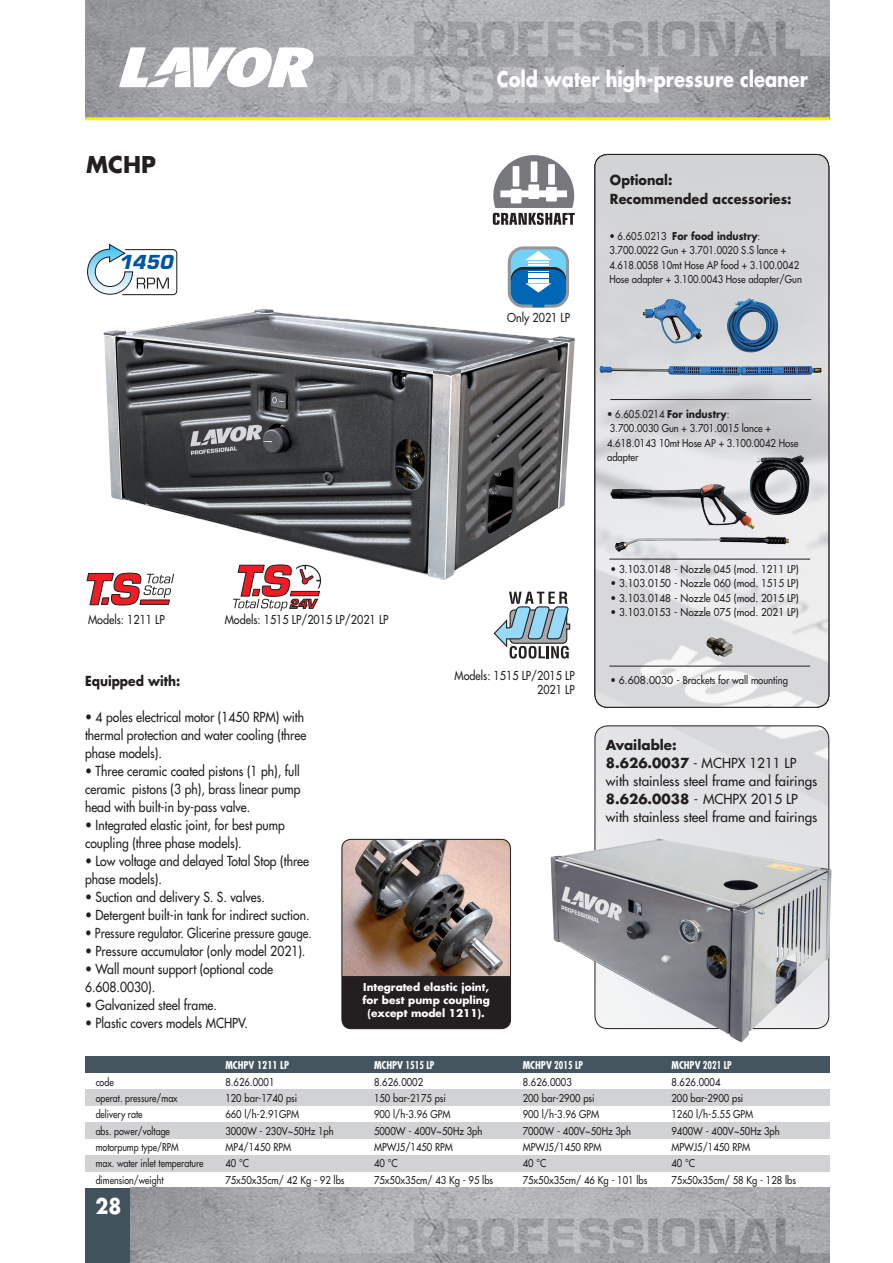
<style>
.page{position:relative;width:893px;height:1263px;background:#fff}
.page>*{position:absolute;margin:0;border:0;box-sizing:border-box;transform-origin:0 0}
.t1{font:700 22.5px "Futura Std";color:#231f20}
.t2{font:700 21px "Futura Std";color:#fff;scale:.85 1}
.t3{font:700 21px "Futura Std";color:#fff;scale:.9 1}
.t4{font:italic 700 18.75px "Eurostile LT Std";color:#0155a2}
.t5{font:500 13.5px/18px "Futura Std";color:#231f20;scale:.9 1}
.t6{font:500 13.5px/18px "Futura Std";color:#231f20}
.t7{font:500 13.5px "Futura Std";color:#231f20;scale:.85 1}
.t8{font:700 13.5px/18.6px "Futura Std";color:#231f20;scale:.95 1}
.t9{font:700 13.5px "Futura Std";color:#231f20;scale:.9 1}
.t10{font:500 12px/14.4px "Futura Std";color:#231f20;text-align:right;scale:.9 1}
.t11{font:500 10.5px/14.4px "Futura Std";color:#231f20;scale:.9 1}
.t12{font:500 10.5px "Futura Std";color:#231f20;scale:.95 1}
.t13{font:500 10.5px "Futura Std";color:#231f20;scale:.85 1}
.t14{font:700 10.5px/13px "Futura Std";color:#fff;text-align:center}
.t15{font:700 condensed 10.5px "Futura Std";color:#fff}
.s1{font-weight:700}
</style>
<div class="page">
<img style="left:85px;top:0;width:744px;height:117px">
<hr style="left:85px;top:117px;width:744px;height:3px;background:#fff101">
<div style="left:85px;top:1188px;width:47px;height:75px;background:#40525b"></div>
<img style="left:131px;top:1188px;width:698px;height:75px">
<div style="left:85px;top:1089px;width:744px;height:17px;background:#d1d2d4"></div>
<div style="left:85px;top:1057px;width:744px;height:16px;background:#45555f"></div>
<div style="left:85px;top:1122px;width:744px;height:17px;background:#d1d2d4"></div>
<div style="left:85px;top:1155px;width:744px;height:16px;background:#d1d2d4"></div>
<svg style="left:594px;top:163px;width:236px;height:676px;background:#dcddde"></svg>
<svg style="left:119px;top:47px;width:195px;height:40px"></svg>
<img style="left:595px;top:154px;width:234px;height:553px">
<div style="left:595px;top:154px;width:234px;height:554px;border:1px solid #231f20;border-radius:13px"></div>
<svg style="left:493px;top:155px;width:82px;height:70px"></svg>
<svg style="left:87px;top:243px;width:91px;height:53px"></svg>
<svg style="left:233px;top:580px;width:88px;height:31px"></svg>
<svg style="left:86px;top:572px;width:87px;height:34px"></svg>
<svg style="left:493px;top:592px;width:78px;height:67px"></svg>
<div style="left:342px;top:839px;width:168px;height:190px;background:#231f20;border-radius:9px"></div>
<img style="left:342px;top:839px;width:168px;height:137px">
<div style="left:342px;top:839px;width:169px;height:190px;border:1px solid #231f20;border-radius:9px"></div>
<img style="left:104px;top:309px;width:471px;height:271px">
<div style="left:508px;top:246px;width:61px;height:62px;border:6px solid #939598;border-radius:13px"></div>
<div style="left:511px;top:249px;width:55px;height:56px;background:#72d1f6;border-radius:13px"></div>
<svg style="left:525px;top:251px;width:26px;height:9px"></svg>
<hr style="left:528px;top:261px;width:21px;height:2px;background:#fff">
<hr style="left:528px;top:264px;width:21px;height:2px;background:#fff">
<svg style="left:511px;top:267px;width:55px;height:40px;background:#3882b8"></svg>
<img style="left:551px;top:839px;width:280px;height:203px">
<hr style="left:609px;top:666px;width:201px;height:1px;background:#231f20">
<hr style="left:609px;top:559px;width:201px;height:1px;background:#231f20">
<img style="left:609px;top:531px;width:181px;height:28px">
<img style="left:706px;top:637px;width:27px;height:20px">
<img style="left:749px;top:455px;width:60px;height:60px">
<img style="left:610px;top:484px;width:105px;height:26px">
<img style="left:643px;top:299px;width:59px;height:44px">
<img style="left:726px;top:297px;width:52px;height:56px">
<hr style="left:610px;top:399px;width:201px;height:1px;background:#231f20">
<img style="left:600px;top:366px;width:222px;height:9px">
<h1 class="t1" style="left:86px;top:150px;width:71px">MCHP</h1>
<h3 class="t4" style="left:118px;top:251px;width:56px">1450</h3>
<p class="t10" style="left:88px;top:612px;width:87px">Models: 1211 LP</p>
<p class="t10" style="left:225px;top:612px;width:183px">Models: 1515 LP/2015 LP/2021 LP</p>
<h2 class="t2" style="left:497px;top:65px;width:367px">Cold water high-pressure cleaner</h2>
<p class="t8" style="left:610px;top:170px;width:193px">Optional:<br>Recommended accessories:</p>
<p class="t10" style="left:507px;top:310px;width:71px">Only 2021 LP</p>
<p class="t11" style="left:609px;top:229px;width:215px">• 6.605.0213 <span class="s1">For food industry</span>:<br>3.700.0022 Gun + 3.701.0020 S.S lance + 4.618.0058 10mt Hose AP food + 3.100.0042<br>Hose adapter + 3.100.0043 Hose adapter/Gun</p>
<p class="t11" style="left:607px;top:407px;width:214px">• 6.605.0214 <span class="s1">For industry</span>:<br>3.700.0030 Gun + 3.701.0015 lance +<br>4.618.0143 10mt Hose AP + 3.100.0042 Hose adapter</p>
<p class="t12" style="left:610px;top:562px;width:200px">• 3.103.0148 - Nozzle 045 (mod. 1211 LP)</p>
<p class="t12" style="left:610px;top:577px;width:200px">• 3.103.0150 - Nozzle 060 (mod. 1515 LP)</p>
<p class="t12" style="left:610px;top:591px;width:200px">• 3.103.0148 - Nozzle 045 (mod. 2015 LP)</p>
<p class="t12" style="left:610px;top:605px;width:200px">• 3.103.0153 - Nozzle 075 (mod. 2021 LP)</p>
<p class="t9" style="left:85px;top:672px;width:108px">Equipped with:</p>
<p class="t5" style="left:85px;top:708px;width:247px">• 4 poles electrical motor (1450 RPM) with thermal protection and water cooling (three phase models).</p>
<p class="t5" style="left:85px;top:762px;width:241px;text-align:justify">• Three ceramic coated pistons (1 ph), full ceramic pistons (3 ph), brass linear pump head with built-in by-pass valve.</p>
<p class="t5" style="left:85px;top:816px;width:224px">• Integrated elastic joint, for best pump coupling (three phase models).</p>
<p class="t5" style="left:85px;top:852px;width:250px">• Low voltage and delayed Total Stop (three phase models).</p>
<p class="t5" style="left:85px;top:888px;width:201px">• Suction and delivery S. S. valves.</p>
<p class="t5" style="left:85px;top:906px;width:251px">• Detergent built-in tank for indirect suction.</p>
<p class="t7" style="left:85px;top:925px;width:268px">• Pressure regulator. Glicerine pressure gauge.</p>
<p class="t5" style="left:85px;top:942px;width:246px">• Pressure accumulator (only model 2021).</p>
<p class="t5" style="left:85px;top:960px;width:210px">• Wall mount support (optional code<br>6.608.0030).</p>
<p class="t5" style="left:85px;top:996px;width:148px">• Galvanized steel frame.</p>
<p class="t5" style="left:85px;top:1014px;width:183px">• Plastic covers models MCHPV.</p>
<p class="t10" style="left:454px;top:668px;width:135px">Models: 1515 LP/2015 LP<br>2021 LP</p>
<p class="t11" style="left:610px;top:673px;width:199px">• 6.608.0030 - Brackets for wall mounting</p>
<p class="t6" style="left:606px;top:736px;width:213px"><span class="s1">Available:<br>8.626.0037</span> - MCHPX 1211 LP with stainless steel frame and fairings<br><span class="s1">8.626.0038</span> - MCHPX 2015 LP with stainless steel frame and fairings</p>
<p class="t14" style="left:362px;top:980px;width:129px">Integrated elastic joint, for best pump coupling (except model 1211).</p>
<p class="t15" style="left:225px;top:1059px;width:65px">MCHPV 1211 LP</p>
<p class="t15" style="left:374px;top:1059px;width:62px">MCHPV 1515 LP</p>
<p class="t15" style="left:523px;top:1059px;width:62px">MCHPV 2015 LP</p>
<p class="t15" style="left:671px;top:1059px;width:62px">MCHPV 2021 LP</p>
<p class="t13" style="left:96px;top:1075px;width:23px">code</p>
<p class="t11" style="left:225px;top:1074px;width:56px">8.626.0001</p>
<p class="t11" style="left:374px;top:1074px;width:56px">8.626.0002</p>
<p class="t11" style="left:523px;top:1074px;width:56px">8.626.0003</p>
<p class="t11" style="left:671px;top:1074px;width:56px">8.626.0004</p>
<p class="t13" style="left:96px;top:1091px;width:98px">operat. pressure/max</p>
<p class="t11" style="left:225px;top:1091px;width:81px">120 bar-1740 psi</p>
<p class="t11" style="left:374px;top:1091px;width:81px">150 bar-2175 psi</p>
<p class="t11" style="left:523px;top:1091px;width:81px">200 bar-2900 psi</p>
<p class="t11" style="left:671px;top:1091px;width:81px">200 bar-2900 psi</p>
<p class="t13" style="left:96px;top:1108px;width:57px">delivery rate</p>
<p class="t11" style="left:225px;top:1107px;width:83px">660 l/h-2.91GPM</p>
<p class="t11" style="left:374px;top:1107px;width:86px">900 l/h-3.96 GPM</p>
<p class="t11" style="left:523px;top:1107px;width:86px">900 l/h-3.96 GPM</p>
<p class="t11" style="left:671px;top:1107px;width:93px">1260 l/h-5.55 GPM</p>
<p class="t13" style="left:96px;top:1124px;width:89px">abs. power/voltage</p>
<p class="t11" style="left:225px;top:1124px;width:122px">3000W - 230V~50Hz 1ph</p>
<p class="t11" style="left:374px;top:1124px;width:122px">5000W - 400V~50Hz 3ph</p>
<p class="t11" style="left:523px;top:1124px;width:122px">7000W - 400V~50Hz 3ph</p>
<p class="t11" style="left:671px;top:1124px;width:122px">9400W - 400V~50Hz 3ph</p>
<p class="t13" style="left:96px;top:1141px;width:99px">motorpump type/RPM</p>
<p class="t11" style="left:225px;top:1140px;width:75px">MP4/1450 RPM</p>
<p class="t11" style="left:374px;top:1140px;width:89px">MPWJ5/1450 RPM</p>
<p class="t11" style="left:523px;top:1140px;width:89px">MPWJ5/1450 RPM</p>
<p class="t11" style="left:671px;top:1140px;width:89px">MPWJ5/1450 RPM</p>
<p class="t13" style="left:96px;top:1157px;width:128px">max. water inlet temperature</p>
<p class="t11" style="left:225px;top:1156px;width:28px">40 °C</p>
<p class="t11" style="left:374px;top:1156px;width:28px">40 °C</p>
<p class="t11" style="left:523px;top:1156px;width:28px">40 °C</p>
<p class="t11" style="left:671px;top:1156px;width:28px">40 °C</p>
<p class="t13" style="left:96px;top:1173px;width:81px">dimension/weight</p>
<p class="t11" style="left:225px;top:1173px;width:134px">75x50x35cm/ 42 Kg - 92 lbs</p>
<p class="t11" style="left:374px;top:1173px;width:134px">75x50x35cm/ 43 Kg - 95 lbs</p>
<p class="t11" style="left:523px;top:1173px;width:140px">75x50x35cm/ 46 Kg - 101 lbs</p>
<p class="t11" style="left:671px;top:1173px;width:140px">75x50x35cm/ 58 Kg - 128 lbs</p>
<h2 class="t3" style="left:95px;top:1192px;width:30px">28</h2>
</div>
